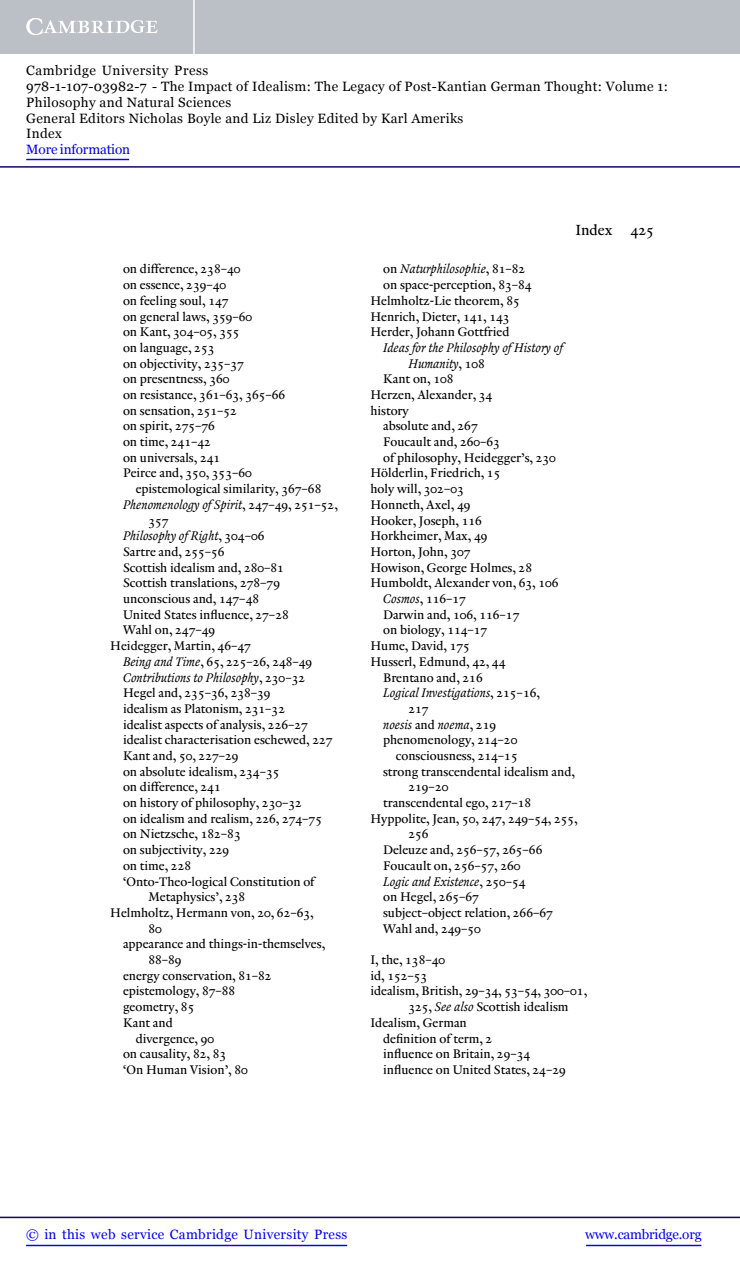
<style>
.page{position:relative;width:740px;height:1268px;background:#fff}
.page>*{position:absolute;margin:0;border:0;box-sizing:border-box;transform-origin:0 0}
.t1{font:15px "Renard No 2";color:#000}
.t2{font:13.5px/15.9px "Georgia";letter-spacing:.025em;color:#000}
.t3{font:13.5px "Georgia";letter-spacing:.025em;color:#0000f1}
.t4{font:13.5px "Georgia";letter-spacing:-.015em;color:#0000f1}
.t5{font:13.5px "Georgia";letter-spacing:-.01em;color:#0000f1}
.t6{font:12.75px/15.8px "Renard No 2";color:#000}
.t7{font:italic 12.75px "Renard No 2";color:#000}
.s1{font-style:normal}
.s2{font-style:italic}
</style>
<div class="page">
<div style="left:0;top:0;width:740px;height:54px;background:#bac0c6"></div>
<svg style="left:26px;top:18px;width:132px;height:17px"></svg>
<hr style="left:193px;top:0;width:2px;height:54px;background:#fff">
<hr style="left:0;top:166px;width:740px;height:2px;background:#150666">
<hr style="left:586px;top:1244px;width:115px;height:2px;background:#0000f1">
<hr style="left:0;top:1216px;width:740px;height:2px;background:#150666">
<hr style="left:26px;top:1244px;width:321px;height:2px;background:#0000f1">
<hr style="left:26px;top:159px;width:103px;height:1px;background:#0000f1">
<p class="t2" style="left:26px;top:62px;width:643px">Cambridge University Press<br>978-1-107-03982-7 - The Impact of Idealism: The Legacy of Post-Kantian German Thought: Volume 1:<br>Philosophy and Natural Sciences<br>General Editors Nicholas Boyle and Liz Disley Edited by Karl Ameriks<br>Index</p>
<p class="t5" style="left:26px;top:142px;width:105px">More information</p>
<p class="t6" style="left:123px;top:262px;width:164px">on difference, 238–40<br>on essence, 239–40<br>on feeling soul, 147<br>on general laws, 359–60<br>on Kant, 304–05, 355<br>on language, 253<br>on objectivity, 235–37<br>on presentness, 360<br>on resistance, 361–63, 365–66 on sensation, 251–52<br>on spirit, 275–76<br>on time, 241–42<br>on universals, 241<br>Peirce and, 350, 353–60</p>
<p class="t6" style="left:136px;top:482px;width:187px">epistemological similarity, 367–68</p>
<p class="t7" style="left:123px;top:499px;width:216px">Phenomenology of Spirit<span class="s1">, 247–49, 251–52,</span></p>
<p class="t6" style="left:148px;top:513px;width:22px">357</p>
<p class="t7" style="left:123px;top:530px;width:143px">Philosophy of Right<span class="s1">, 304–06</span></p>
<p class="t6" style="left:123px;top:545px;width:103px">Sartre and, 255–56</p>
<p class="t6" style="left:123px;top:560px;width:162px">Scottish idealism and, 280–81</p>
<p class="t6" style="left:123px;top:576px;width:159px">Scottish translations, 278–79</p>
<p class="t6" style="left:123px;top:592px;width:138px">unconscious and, 147–48</p>
<p class="t6" style="left:123px;top:607px;width:167px">United States influence, 27–28</p>
<p class="t6" style="left:123px;top:623px;width:94px">Wahl on, 247–49</p>
<p class="t6" style="left:110px;top:639px;width:142px">Heidegger, Martin, 46–47</p>
<p class="t6" style="left:123px;top:655px;width:191px"><span class="s2">Being and Time</span>, 65, 225–26, 248–49</p>
<p class="t7" style="left:123px;top:671px;width:184px">Contributions to Philosophy<span class="s1">, 230–32</span></p>
<p class="t6" style="left:123px;top:686px;width:149px">Hegel and, 235–36, 238–39</p>
<p class="t6" style="left:123px;top:702px;width:164px">idealism as Platonism, 231–32</p>
<p class="t6" style="left:123px;top:717px;width:186px">idealist aspects of analysis, 226–27</p>
<p class="t6" style="left:123px;top:733px;width:211px">idealist characterisation eschewed, 227</p>
<p class="t6" style="left:123px;top:749px;width:117px">Kant and, 50, 227–29</p>
<p class="t6" style="left:123px;top:764px;width:158px">on absolute idealism, 234–35</p>
<p class="t6" style="left:123px;top:780px;width:99px">on difference, 241</p>
<p class="t6" style="left:123px;top:796px;width:180px">on history of philosophy, 230–32</p>
<p class="t6" style="left:123px;top:811px;width:200px">on idealism and realism, 226, 274–75</p>
<p class="t6" style="left:123px;top:827px;width:119px">on Nietzsche, 182–83</p>
<p class="t6" style="left:123px;top:843px;width:108px">on subjectivity, 229</p>
<p class="t6" style="left:123px;top:859px;width:70px">on time, 228</p>
<p class="t6" style="left:123px;top:874px;width:193px">‘Onto-Theo-logical Constitution of</p>
<p class="t6" style="left:148px;top:890px;width:98px">Metaphysics’, 238</p>
<p class="t6" style="left:110px;top:906px;width:205px">Helmholtz, Hermann von, 20, 62–63,</p>
<p class="t6" style="left:148px;top:921px;width:15px">80</p>
<p class="t6" style="left:123px;top:937px;width:204px">appearance and things-in-themselves,</p>
<p class="t6" style="left:148px;top:953px;width:35px">88–89</p>
<p class="t6" style="left:123px;top:968px;width:150px">energy conservation, 81–82</p>
<p class="t6" style="left:123px;top:984px;width:114px">epistemology, 87–88</p>
<p class="t6" style="left:123px;top:1000px;width:73px">geometry, 85</p>
<p class="t6" style="left:123px;top:1015px;width:51px">Kant and</p>
<p class="t6" style="left:136px;top:1031px;width:80px">divergence, 90</p>
<p class="t6" style="left:123px;top:1047px;width:105px">on causality, 82, 83</p>
<p class="t6" style="left:123px;top:1063px;width:126px">‘On Human Vision’, 80</p>
<p class="t1" style="left:575px;top:224px;width:80px">Index 425</p>
<p class="t7" style="left:383px;top:263px;width:144px"><span class="s1">on</span> Naturphilosophie<span class="s1">, 81–82</span></p>
<p class="t6" style="left:383px;top:278px;width:150px">on space-perception, 83–84</p>
<p class="t6" style="left:370px;top:294px;width:151px">Helmholtz-Lie theorem, 85</p>
<p class="t6" style="left:370px;top:309px;width:141px">Henrich, Dieter, 141, 143</p>
<p class="t6" style="left:370px;top:325px;width:141px">Herder, Johann Gottfried</p>
<p class="t7" style="left:383px;top:342px;width:181px">Ideas for the Philosophy of History of</p>
<p class="t7" style="left:408px;top:358px;width:78px">Humanity<span class="s1">, 108</span></p>
<p class="t6" style="left:383px;top:372px;width:72px">Kant on, 108</p>
<p class="t6" style="left:370px;top:388px;width:123px">Herzen, Alexander, 34</p>
<p class="t6" style="left:370px;top:404px;width:40px">history</p>
<p class="t6" style="left:383px;top:419px;width:96px">absolute and, 267</p>
<p class="t6" style="left:383px;top:435px;width:118px">Foucault and, 260–63</p>
<p class="t6" style="left:383px;top:451px;width:174px">of philosophy, Heidegger’s, 230</p>
<p class="t6" style="left:370px;top:466px;width:131px">Holderlin, Friedrich, 15</p>
<p class="t6" style="left:381px;top:466px;width:8px">¨</p>
<p class="t6" style="left:370px;top:482px;width:95px">holy will, 302–03</p>
<p class="t6" style="left:370px;top:498px;width:101px">Honneth, Axel, 49</p>
<p class="t6" style="left:370px;top:513px;width:113px">Hooker, Joseph, 116</p>
<p class="t6" style="left:370px;top:529px;width:119px">Horkheimer, Max, 49</p>
<p class="t6" style="left:370px;top:545px;width:102px">Horton, John, 307</p>
<p class="t6" style="left:370px;top:560px;width:163px">Howison, George Holmes, 28</p>
<p class="t6" style="left:370px;top:576px;width:190px">Humboldt, Alexander von, 63, 106</p>
<p class="t6" style="left:383px;top:592px;width:84px"><span class="s2">Cosmos</span>, 116–17</p>
<p class="t6" style="left:383px;top:607px;width:138px">Darwin and, 106, 116–17</p>
<p class="t6" style="left:383px;top:623px;width:106px">on biology, 114–17</p>
<p class="t6" style="left:370px;top:639px;width:101px">Hume, David, 175</p>
<p class="t6" style="left:370px;top:655px;width:136px">Husserl, Edmund, 42, 44</p>
<p class="t6" style="left:383px;top:670px;width:101px">Brentano and, 216</p>
<p class="t7" style="left:383px;top:687px;width:158px">Logical Investigations<span class="s1">, 215–16,</span></p>
<p class="t6" style="left:408px;top:702px;width:22px">217</p>
<p class="t7" style="left:383px;top:719px;width:114px">noesis <span class="s1">and</span> noema<span class="s1">, 219</span></p>
<p class="t6" style="left:383px;top:733px;width:136px">phenomenology, 214–20</p>
<p class="t6" style="left:396px;top:749px;width:123px">consciousness, 214–15</p>
<p class="t6" style="left:383px;top:764px;width:193px">strong transcendental idealism and,</p>
<p class="t6" style="left:408px;top:780px;width:41px">219–20</p>
<p class="t6" style="left:383px;top:796px;width:150px">transcendental ego, 217–18</p>
<p class="t6" style="left:370px;top:811px;width:209px">Hyppolite, Jean, 50, 247, 249–54, 255,</p>
<p class="t6" style="left:408px;top:827px;width:22px">256</p>
<p class="t6" style="left:383px;top:843px;width:161px">Deleuze and, 256–57, 265–66</p>
<p class="t6" style="left:383px;top:859px;width:139px">Foucault on, 256–57, 260</p>
<p class="t7" style="left:383px;top:875px;width:144px">Logic and Existence<span class="s1">, 250–54</span></p>
<p class="t6" style="left:383px;top:890px;width:97px">on Hegel, 265–67</p>
<p class="t6" style="left:383px;top:906px;width:171px">subject–object relation, 266–67</p>
<p class="t6" style="left:383px;top:921px;width:99px">Wahl and, 249–50</p>
<p class="t6" style="left:370px;top:953px;width:76px">I, the, 138–40</p>
<p class="t6" style="left:370px;top:968px;width:58px">id, 152–53</p>
<p class="t6" style="left:370px;top:984px;width:218px">idealism, British, 29–34, 53–54, 300–01,</p>
<p class="t6" style="left:408px;top:1000px;width:161px">325, <span class="s2">See also</span> Scottish idealism</p>
<p class="t6" style="left:370px;top:1015px;width:98px">Idealism, German</p>
<p class="t6" style="left:383px;top:1031px;width:111px">definition of term, 2</p>
<p class="t6" style="left:383px;top:1047px;width:149px">influence on Britain, 29–34</p>
<p class="t6" style="left:383px;top:1063px;width:184px">influence on United States, 24–29</p>
<p class="t3" style="left:26px;top:1227px;width:323px">© in this web service Cambridge University Press</p>
<p class="t4" style="left:585px;top:1227px;width:118px">www.cambridge.org</p>
</div>
